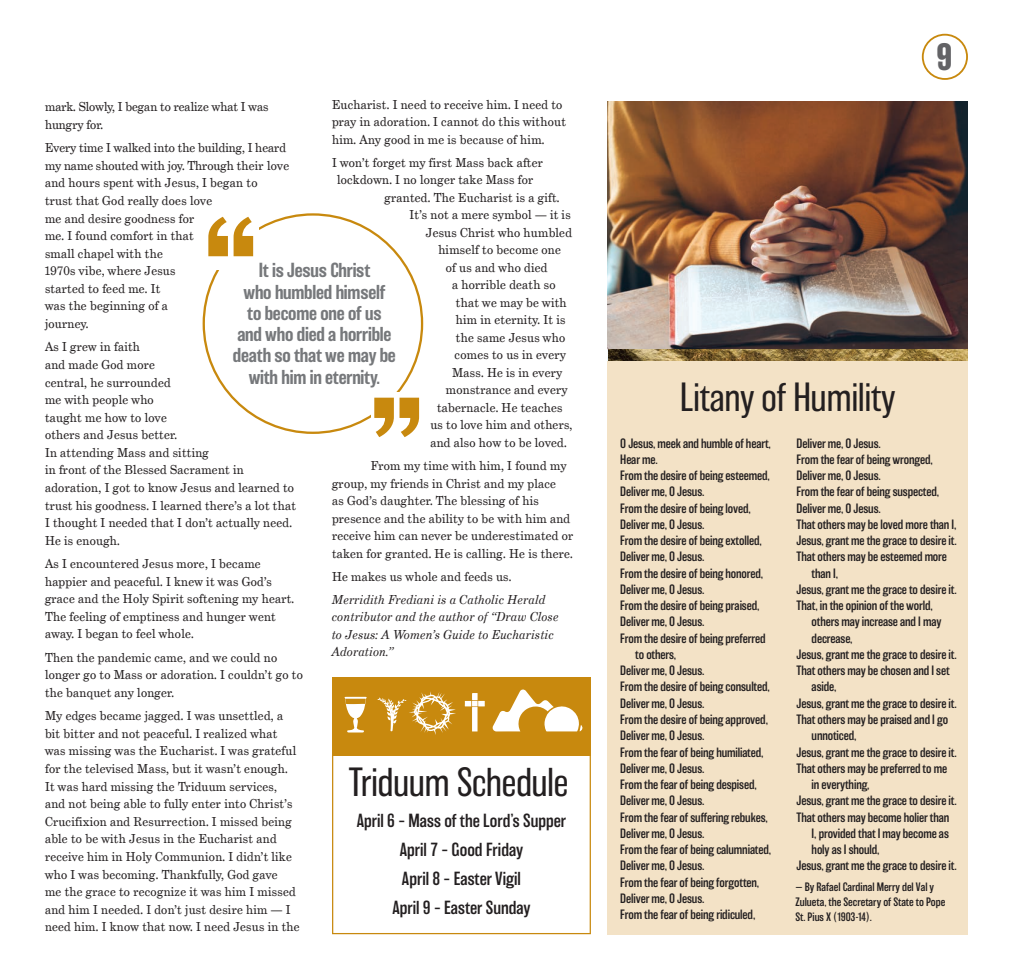
<style>
.page{position:relative;width:1013px;height:968px;background:#fff}
.page>*{position:absolute;margin:0;border:0;box-sizing:border-box;transform-origin:0 0}
.t1{font:200 37.5px "Balboa";color:#231f20}
.t2{font:700 35px "Balboa";color:#636366}
.t3{font:500 18.75px/21.2px "Balboa";letter-spacing:-.01em;color:#76787b;text-align:center}
.t4{font:300 17.5px/28.8px "Balboa";color:#231f20;text-align:center}
.t5{font:12.5px/17.6px "Grad";letter-spacing:.02em;color:#231f20}
.t6{font:300 12.5px "Balboa";letter-spacing:-.01em;color:#231f20}
.t7{font:italic 12.5px/17.5px "Grad";letter-spacing:.02em;color:#231f20}
.t8{font:12.5px/17.6px "Grad";color:#231f20}
.t9{font:300 11.25px/15px "Balboa";color:#231f20}
</style>
<div class="page">
<div style="left:608px;top:349px;width:360px;height:585px;background:#f3e2c6"></div>
<svg style="left:374px;top:397px;width:45px;height:40px"></svg>
<svg style="left:208px;top:217px;width:45px;height:39px"></svg>
<div style="left:921px;top:34px;width:46px;height:46px;border:2px solid #c8890e;border-radius:50%"></div>
<img style="left:608px;top:101px;width:360px;height:248px">
<img style="left:608px;top:349px;width:360px;height:12px">
<div style="left:332px;top:750px;width:259px;height:184px;border:1px solid #c8890e"></div>
<div style="left:332px;top:677px;width:259px;height:78px;background:#c8890e"></div>
<svg style="left:344px;top:696px;width:23px;height:36px"></svg>
<svg style="left:465px;top:693px;width:20px;height:38px"></svg>
<svg style="left:492px;top:689px;width:90px;height:42px"></svg>
<svg style="left:377px;top:691px;width:79px;height:43px"></svg>
<p class="t5" style="left:332px;top:96px;width:235px">Eucharist. I need to receive him. I need to pray in adoration. I cannot do this without him. Any good in me is because of him.</p>
<p class="t5" style="left:332px;top:154px;width:212px">I won’t forget my first Mass back after</p>
<p class="t5" style="left:337px;top:171px;width:198px">lockdown. I no longer take Mass for</p>
<p class="t5" style="left:384px;top:189px;width:176px">granted. The Eucharist is a gift.</p>
<p class="t5" style="left:409px;top:206px;width:163px">It’s not a mere symbol — it is</p>
<p class="t5" style="left:426px;top:224px;width:148px">Jesus Christ who humbled</p>
<p class="t5" style="left:438px;top:241px;width:124px">himself to become one</p>
<p class="t5" style="left:446px;top:259px;width:103px">of us and who died</p>
<p class="t5" style="left:452px;top:276px;width:105px">a horrible death so</p>
<p class="t5" style="left:456px;top:294px;width:112px">that we may be with</p>
<p class="t5" style="left:456px;top:311px;width:111px">him in eternity. It is</p>
<p class="t5" style="left:456px;top:329px;width:111px">the same Jesus who</p>
<p class="t5" style="left:454px;top:346px;width:113px">comes to us in every</p>
<p class="t5" style="left:452px;top:364px;width:112px">Mass. He is in every</p>
<p class="t5" style="left:446px;top:381px;width:123px">monstrance and every</p>
<p class="t5" style="left:437px;top:399px;width:127px">tabernacle. He teaches</p>
<p class="t5" style="left:430px;top:416px;width:144px">us to love him and others,</p>
<p class="t5" style="left:430px;top:434px;width:138px">and also how to be loved.</p>
<p class="t5" style="left:332px;top:457px;width:243px;text-indent:39px">From my time with him, I found my group, my friends in Christ and my place<br>as God’s daughter. The blessing of his presence and the ability to be with him and receive him can never be underestimated or taken for granted. He is calling. He is there.</p>
<p class="t5" style="left:332px;top:567px;width:181px">He makes us whole and feeds us.</p>
<p class="t7" style="left:332px;top:590px;width:228px">Merridith Frediani is a Catholic Herald contributor and the author of “Draw Close to Jesus: A Women’s Guide to Eucharistic Adoration.”</p>
<p class="t8" style="left:45px;top:98px;width:225px">mark. Slowly, I began to realize what I was hungry for.</p>
<p class="t5" style="left:45px;top:139px;width:246px">Every time I walked into the building, I heard my name shouted with joy. Through their love and hours spent with Jesus, I began to<br>trust that God really does love<br>me and desire goodness for<br>me. I found comfort in that<br>small chapel with the<br>1970s vibe, where Jesus<br>started to feed me. It<br>was the beginning of a<br>journey.</p>
<p class="t5" style="left:45px;top:338px;width:252px">As I grew in faith<br>and made God more<br>central, he surrounded<br>me with people who<br>taught me how to love<br>others and Jesus better.<br>In attending Mass and sitting<br>in front of the Blessed Sacrament in adoration, I got to know Jesus and learned to trust his goodness. I learned there’s a lot that<br>I thought I needed that I don’t actually need.<br>He is enough.</p>
<p class="t5" style="left:45px;top:555px;width:251px">As I encountered Jesus more, I became happier and peaceful. I knew it was God’s grace and the Holy Spirit softening my heart.<br>The feeling of emptiness and hunger went away. I began to feel whole.</p>
<p class="t5" style="left:45px;top:648px;width:259px">Then the pandemic came, and we could no longer go to Mass or adoration. I couldn’t go to the banquet any longer.</p>
<p class="t5" style="left:45px;top:707px;width:256px">My edges became jagged. I was unsettled, a bit bitter and not peaceful. I realized what was missing was the Eucharist. I was grateful for the televised Mass, but it wasn’t enough.<br>It was hard missing the Triduum services, and not being able to fully enter into Christ’s Crucifixion and Resurrection. I missed being able to be with Jesus in the Eucharist and receive him in Holy Communion. I didn’t like who I was becoming. Thankfully, God gave<br>me the grace to recognize it was him I missed and him I needed. I don’t just desire him — I need him. I know that now. I need Jesus in the</p>
<h3 class="t3" style="left:233px;top:260px;width:164px">It is Jesus Christ<br>who humbled himself<br>to become one of us and who died a horrible death so that we may be with him in eternity.</h3>
<h1 class="t1" style="left:349px;top:762px;width:221px">Triduum Schedule</h1>
<h3 class="t4" style="left:357px;top:806px;width:211px">April 6 – Mass of the Lord’s Supper<br>April 7 – Good Friday<br>April 8 – Easter Vigil<br>April 9 – Easter Sunday</h3>
<h2 class="t2" style="left:936px;top:37px;width:17px">9</h2>
<h1 class="t1" style="left:680px;top:377px;width:217px">Litany of Humility</h1>
<p class="t6" style="left:620px;top:436px;width:152px">O Jesus, meek and humble of heart,</p>
<p class="t6" style="left:620px;top:452px;width:39px">Hear me.</p>
<p class="t6" style="left:620px;top:469px;width:151px">From the desire of being esteemed,</p>
<p class="t6" style="left:620px;top:485px;width:86px">Deliver me, O Jesus.</p>
<p class="t6" style="left:620px;top:501px;width:132px">From the desire of being loved,</p>
<p class="t6" style="left:620px;top:517px;width:86px">Deliver me, O Jesus.</p>
<p class="t6" style="left:620px;top:534px;width:143px">From the desire of being extolled,</p>
<p class="t6" style="left:620px;top:550px;width:86px">Deliver me, O Jesus.</p>
<p class="t6" style="left:620px;top:566px;width:144px">From the desire of being honored,</p>
<p class="t6" style="left:620px;top:582px;width:86px">Deliver me, O Jesus.</p>
<p class="t6" style="left:620px;top:599px;width:141px">From the desire of being praised,</p>
<p class="t6" style="left:620px;top:615px;width:86px">Deliver me, O Jesus.</p>
<p class="t6" style="left:620px;top:631px;width:147px">From the desire of being preferred</p>
<p class="t6" style="left:635px;top:647px;width:42px">to others,</p>
<p class="t6" style="left:620px;top:664px;width:86px">Deliver me, O Jesus.</p>
<p class="t6" style="left:620px;top:680px;width:151px">From the desire of being consulted,</p>
<p class="t6" style="left:620px;top:696px;width:86px">Deliver me, O Jesus.</p>
<p class="t6" style="left:620px;top:712px;width:149px">From the desire of being approved,</p>
<p class="t6" style="left:620px;top:729px;width:86px">Deliver me, O Jesus.</p>
<p class="t6" style="left:620px;top:745px;width:145px">From the fear of being humiliated,</p>
<p class="t6" style="left:620px;top:761px;width:86px">Deliver me, O Jesus.</p>
<p class="t6" style="left:620px;top:777px;width:138px">From the fear of being despised,</p>
<p class="t6" style="left:620px;top:794px;width:86px">Deliver me, O Jesus.</p>
<p class="t6" style="left:620px;top:810px;width:149px">From the fear of suffering rebukes,</p>
<p class="t6" style="left:620px;top:826px;width:86px">Deliver me, O Jesus.</p>
<p class="t6" style="left:620px;top:842px;width:152px">From the fear of being calumniated,</p>
<p class="t6" style="left:620px;top:859px;width:86px">Deliver me, O Jesus.</p>
<p class="t6" style="left:620px;top:875px;width:140px">From the fear of being forgotten,</p>
<p class="t6" style="left:620px;top:891px;width:86px">Deliver me, O Jesus.</p>
<p class="t6" style="left:620px;top:907px;width:136px">From the fear of being ridiculed,</p>
<p class="t6" style="left:796px;top:436px;width:86px">Deliver me, O Jesus.</p>
<p class="t6" style="left:796px;top:452px;width:138px">From the fear of being wronged,</p>
<p class="t6" style="left:796px;top:469px;width:86px">Deliver me, O Jesus.</p>
<p class="t6" style="left:796px;top:485px;width:144px">From the fear of being suspected,</p>
<p class="t6" style="left:796px;top:501px;width:86px">Deliver me, O Jesus.</p>
<p class="t6" style="left:796px;top:517px;width:161px">That others may be loved more than I,</p>
<p class="t6" style="left:796px;top:534px;width:162px">Jesus, grant me the grace to desire it.</p>
<p class="t6" style="left:796px;top:550px;width:152px">That others may be esteemed more</p>
<p class="t6" style="left:811px;top:566px;width:28px">than I,</p>
<p class="t6" style="left:796px;top:582px;width:162px">Jesus, grant me the grace to desire it.</p>
<p class="t6" style="left:796px;top:599px;width:138px">That, in the opinion of the world,</p>
<p class="t6" style="left:811px;top:615px;width:131px">others may increase and I may</p>
<p class="t6" style="left:811px;top:631px;width:42px">decrease,</p>
<p class="t6" style="left:796px;top:647px;width:162px">Jesus, grant me the grace to desire it.</p>
<p class="t6" style="left:796px;top:664px;width:154px">That others may be chosen and I set</p>
<p class="t6" style="left:811px;top:680px;width:26px">aside,</p>
<p class="t6" style="left:796px;top:696px;width:162px">Jesus, grant me the grace to desire it.</p>
<p class="t6" style="left:796px;top:712px;width:153px">That others may be praised and I go</p>
<p class="t6" style="left:811px;top:729px;width:46px">unnoticed,</p>
<p class="t6" style="left:796px;top:745px;width:162px">Jesus, grant me the grace to desire it.</p>
<p class="t6" style="left:796px;top:761px;width:152px">That others may be preferred to me</p>
<p class="t6" style="left:811px;top:777px;width:59px">in everything,</p>
<p class="t6" style="left:796px;top:794px;width:162px">Jesus, grant me the grace to desire it.</p>
<p class="t6" style="left:796px;top:810px;width:154px">That others may become holier than</p>
<p class="t6" style="left:811px;top:826px;width:139px">I, provided that I may become as</p>
<p class="t6" style="left:811px;top:842px;width:69px">holy as I should,</p>
<p class="t6" style="left:796px;top:859px;width:162px">Jesus, grant me the grace to desire it.</p>
<p class="t9" style="left:795px;top:879px;width:151px">— By Rafael Cardinal Merry del Val y<br>Zulueta, the Secretary of State to Pope<br>St. Pius X (1903-14).</p>
</div>
